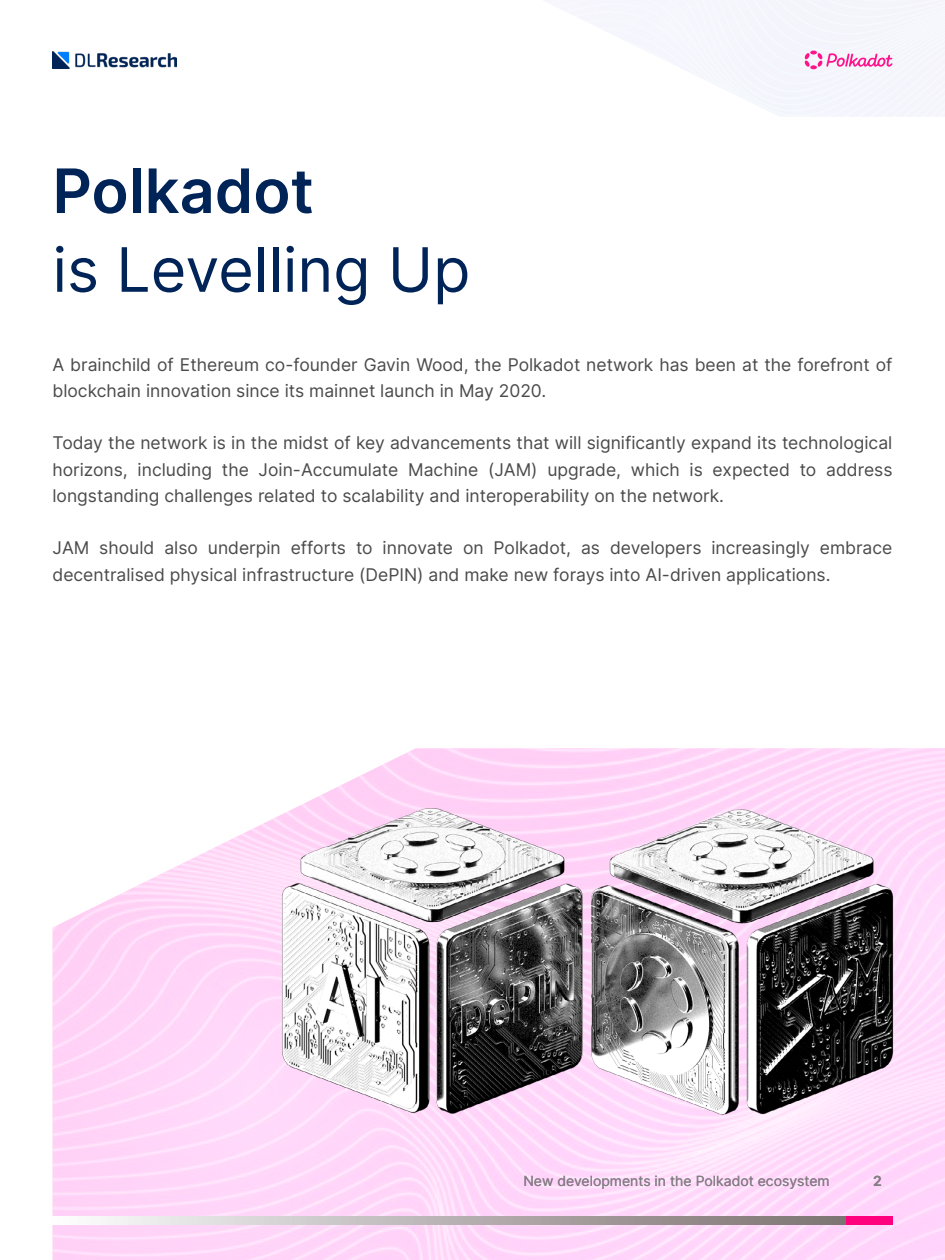
<style>
.page{position:relative;width:945px;height:1260px;background:#fff}
.page>*{position:absolute;margin:0;border:0;box-sizing:border-box;transform-origin:0 0}
.t1{font:61.25px "Inter";color:#002457}
.t2{font:600 61.25px "Inter";color:#002457}
.t3{font:17.5px/26.2px "Inter";color:#4b4b4b}
.t4{font:14px "Inter";color:#818181}
.t5{font:600 14px "Inter";color:#818181}
</style>
<div class="page">
<svg style="left:805px;top:50px;width:88px;height:20px"></svg>
<img style="left:52px;top:51px;width:125px;height:18px">
<img style="left:52px;top:748px;width:893px;height:512px">
<img style="left:257px;top:776px;width:653px;height:363px">
<div style="left:805px;top:1216px;width:87px;height:9px;background:#ff007e"></div>
<svg style="left:52px;top:1216px;width:794px;height:9px;background:#bab4b5"></svg>
<h1 class="t2" style="left:52px;top:145px;width:263px">Polkadot</h1>
<h1 class="t1" style="left:52px;top:225px;width:419px">is Levelling Up</h1>
<p class="t3" style="left:52px;top:351px;width:841px">A brainchild of Ethereum co-founder Gavin Wood, the Polkadot network has been at the forefront of blockchain innovation since its mainnet launch in May 2020.</p>
<p class="t3" style="left:52px;top:429px;width:841px;text-align:justify">Today the network is in the midst of key advancements that will significantly expand its technological horizons, including the Join-Accumulate Machine (JAM) upgrade, which is expected to address longstanding challenges related to scalability and interoperability on the network.</p>
<p class="t3" style="left:52px;top:534px;width:841px">JAM should also underpin efforts to innovate on Polkadot, as developers increasingly embrace decentralised physical infrastructure (DePIN) and make new forays into AI-driven applications.</p>
<p class="t4" style="left:523px;top:1171px;width:308px">New developments in the Polkadot ecosystem</p>
<p class="t5" style="left:873px;top:1171px;width:10px">2</p>
</div>
